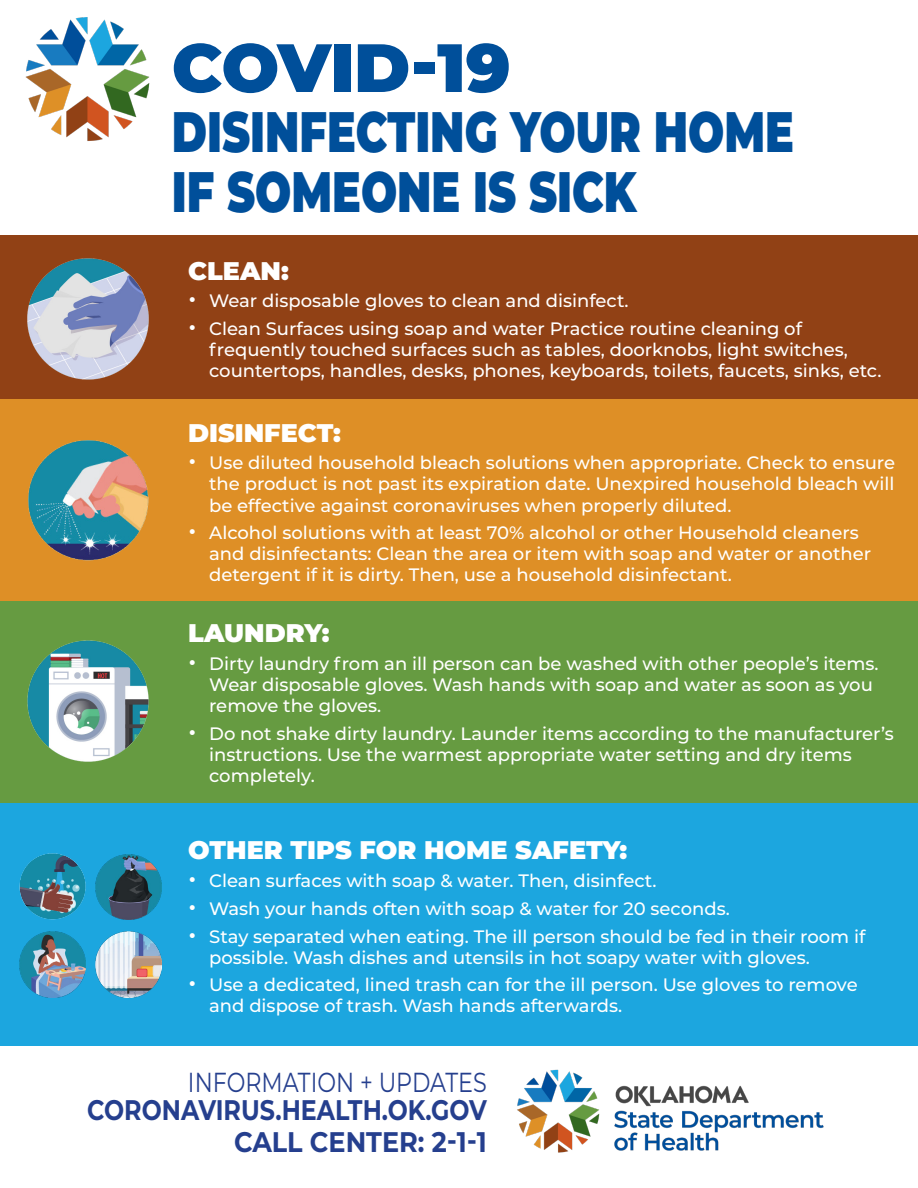
<style>
.page{position:relative;width:918px;height:1188px;background:#fff}
.page>*{position:absolute;margin:0;border:0;box-sizing:border-box;transform-origin:0 0}
.t1{font:900 68.1px "Montserrat";letter-spacing:-.015em;color:#004f9a}
.t2{font:900 57px "Montserrat";color:#004f9a;scale:.75 1}
.t3{font:700 28.35px/31.5px "Montserrat";color:#253f8e;text-align:right;scale:.84 1}
.t4{font:27.45px "Montserrat";color:#253f8e;scale:.81 1}
.t5{font:900 25.5px "Montserrat";color:#fff}
.t6{font:500 18px/21px "Montserrat";color:#fff}
.s1{font-size:27px}
</style>
<div class="page">
<img style="left:517px;top:1069px;width:307px;height:84px">
<img style="left:25px;top:18px;width:125px;height:123px">
<div style="left:0;top:236px;width:918px;height:164px;background:#914115"></div>
<div style="left:0;top:399px;width:918px;height:202px;background:#de8f26"></div>
<div style="left:0;top:601px;width:918px;height:202px;background:#669b41"></div>
<div style="left:0;top:803px;width:918px;height:242px;background:#1ca6df"></div>
<img style="left:27px;top:640px;width:122px;height:121px">
<img style="left:28px;top:259px;width:120px;height:121px">
<img style="left:20px;top:932px;width:65px;height:65px">
<img style="left:96px;top:932px;width:65px;height:65px">
<img style="left:96px;top:854px;width:65px;height:65px">
<img style="left:20px;top:854px;width:65px;height:66px">
<img style="left:28px;top:440px;width:121px;height:121px">
<p class="t1" style="left:172px;top:17px;width:340px">COVID-19</p>
<p class="t2" style="left:172px;top:89px;width:831px">DISINFECTING YOUR HOME</p>
<p class="t2" style="left:172px;top:149px;width:621px">IF SOMEONE IS SICK</p>
<p class="t5" style="left:188px;top:251px;width:102px">CLEAN:</p>
<p class="t6" style="left:188px;top:290px;width:442px"><span class="s1">•</span> Wear disposable gloves to clean and disinfect.</p>
<p class="t6" style="left:209px;top:318px;width:674px;text-indent:-21px"><span class="s1">•</span> Clean Surfaces using soap and water Practice routine cleaning of frequently touched surfaces such as tables, doorknobs, light switches, countertops, handles, desks, phones, keyboards, toilets, faucets, sinks, etc.</p>
<p class="t5" style="left:188px;top:414px;width:154px">DISINFECT:</p>
<p class="t6" style="left:209px;top:452px;width:687px;text-align:justify;text-indent:-21px"><span class="s1">•</span> Use diluted household bleach solutions when appropriate. Check to ensure the product is not past its expiration date. Unexpired household bleach will be effective against coronaviruses when properly diluted.</p>
<p class="t6" style="left:209px;top:522px;width:664px;text-indent:-21px"><span class="s1">•</span> Alcohol solutions with at least 70% alcohol or other Household cleaners and disinfectants: Clean the area or item with soap and water or another detergent if it is dirty. Then, use a household disinfectant.</p>
<p class="t5" style="left:188px;top:614px;width:143px">LAUNDRY:</p>
<p class="t6" style="left:209px;top:652px;width:671px;text-indent:-21px"><span class="s1">•</span> Dirty laundry from an ill person can be washed with other people’s items.<br>Wear disposable gloves. Wash hands with soap and water as soon as you remove the gloves.</p>
<p class="t6" style="left:209px;top:722px;width:686px;text-indent:-21px"><span class="s1">•</span> Do not shake dirty laundry. Launder items according to the manufacturer’s instructions. Use the warmest appropriate water setting and dry items completely.</p>
<p class="t5" style="left:188px;top:831px;width:441px">OTHER TIPS FOR HOME SAFETY:</p>
<p class="t6" style="left:188px;top:869px;width:470px"><span class="s1">•</span> Clean surfaces with soap &amp; water. Then, disinfect.</p>
<p class="t6" style="left:188px;top:897px;width:543px"><span class="s1">•</span> Wash your hands often with soap &amp; water for 20 seconds.</p>
<p class="t6" style="left:209px;top:925px;width:658px;text-indent:-21px"><span class="s1">•</span> Stay separated when eating. The ill person should be fed in their room if possible. Wash dishes and utensils in hot soapy water with gloves.</p>
<p class="t6" style="left:209px;top:974px;width:650px;text-indent:-21px"><span class="s1">•</span> Use a dedicated, lined trash can for the ill person. Use gloves to remove and dispose of trash. Wash hands afterwards.</p>
<h3 class="t4" style="left:188px;top:1063px;width:370px">INFORMATION + UPDATES</h3>
<h3 class="t3" style="left:87px;top:1093px;width:477px">CORONAVIRUS.HEALTH.OK.GOV<br>CALL CENTER: 2-1-1</h3>
</div>
